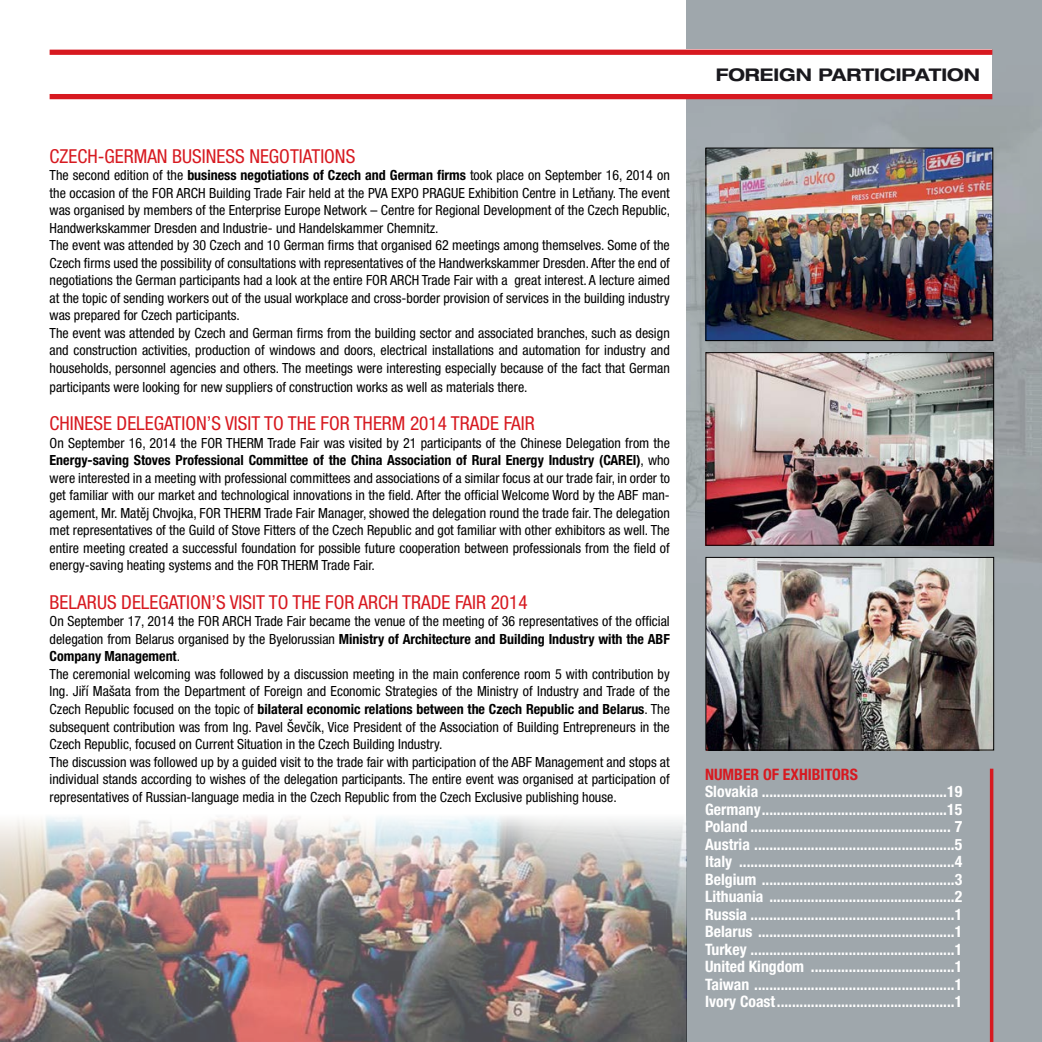
<style>
.page{position:relative;width:1042px;height:1042px;background:#fff}
.page>*{position:absolute;margin:0;border:0;box-sizing:border-box;transform-origin:0 0}
.t1{font:condensed 19.25px "Helvetica Neue LT Pro";color:#d71920}
.t2{font:700 expanded 17.5px "Helvetica Neue LT Pro";color:#19181d}
.t3{font:700 condensed 15.75px/17.5px "Helvetica Neue LT Pro";color:#fff;text-align:justify}
.t4{font:700 condensed 15.75px "Helvetica Neue LT Pro";color:#d71920}
.t5{font:condensed 14px/17.5px "Helvetica Neue LT Pro";color:#000}
.s1{font-weight:700}
</style>
<div class="page">
<img style="left:686px;top:0;width:356px;height:1042px">
<div style="left:50px;top:50px;width:942px;height:49px;background:#fff"></div>
<div style="left:50px;top:50px;width:942px;height:5px;background:#d71920"></div>
<div style="left:50px;top:94px;width:942px;height:5px;background:#d71920"></div>
<img style="left:707px;top:150px;width:284px;height:189px">
<div style="left:705px;top:148px;width:288px;height:193px;border:1px solid #000"></div>
<img style="left:707px;top:354px;width:285px;height:190px">
<div style="left:705px;top:352px;width:289px;height:194px;border:1px solid #000"></div>
<img style="left:707px;top:559px;width:285px;height:189px">
<div style="left:705px;top:557px;width:289px;height:193px;border:1px solid #000"></div>
<hr style="left:990px;top:768px;width:3px;height:274px;background:#d71920">
<img style="left:1px;top:817px;width:685px;height:225px">
<h1 class="t1" style="left:50px;top:145px;width:307px">CZECH-GERMAN BUSINESS NEGOTIATIONS</h1>
<p class="t5" style="left:50px;top:166px;width:622px">The second edition of the <span class="s1">business negotiations of Czech and German firms</span> took place on September 16, 2014 on the occasion of the FOR ARCH Building Trade Fair held at the PVA EXPO PRAGUE Exhibition Centre in Letňany. The event was organised by members of the Enterprise Europe Network – Centre for Regional Development of the Czech Republic, Handwerkskammer Dresden and Industrie- und Handelskammer Chemnitz.<br>The event was attended by 30 Czech and 10 German firms that organised 62 meetings among themselves. Some of the Czech firms used the possibility of consultations with representatives of the Handwerkskammer Dresden. After the end of negotiations the German participants had a look at the entire FOR ARCH Trade Fair with a great interest. A lecture aimed at the topic of sending workers out of the usual workplace and cross-border provision of services in the building industry was prepared for Czech participants.<br>The event was attended by Czech and German firms from the building sector and associated branches, such as design and construction activities, production of windows and doors, electrical installations and automation for industry and households, personnel agencies and others. The meetings were interesting especially because of the fact that German</p>
<p class="t5" style="left:50px;top:378px;width:479px">participants were looking for new suppliers of construction works as well as materials there.</p>
<h1 class="t1" style="left:50px;top:412px;width:487px">CHINESE DELEGATION’S VISIT TO THE FOR THERM 2014 TRADE FAIR</h1>
<p class="t5" style="left:50px;top:434px;width:622px;text-align:justify">On September 16, 2014 the FOR THERM Trade Fair was visited by 21 participants of the Chinese Delegation from the <span class="s1">Energy-saving Stoves Professional Committee of the China Association of Rural Energy Industry (CAREI)</span>, who were interested in a meeting with professional committees and associations of a similar focus at our trade fair, in order to get familiar with our market and technological innovations in the field. After the official Welcome Word by the ABF man&shy;agement, Mr. Matěj Chvojka, FOR THERM Trade Fair Manager, showed the delegation round the trade fair. The delegation met representatives of the Guild of Stove Fitters of the Czech Republic and got familiar with other exhibitors as well. The entire meeting created a successful foundation for possible future cooperation between professionals from the field of energy-saving heating systems and the FOR THERM Trade Fair.</p>
<h1 class="t1" style="left:50px;top:591px;width:479px">BELARUS DELEGATION’S VISIT TO THE FOR ARCH TRADE FAIR 2014</h1>
<p class="t5" style="left:50px;top:613px;width:622px">On September 17, 2014 the FOR ARCH Trade Fair became the venue of the meeting of 36 representatives of the official delegation from Belarus organised by the Byelorussian <span class="s1">Ministry of Architecture and Building Industry with the ABF Company Management</span>.<br>The ceremonial welcoming was followed by a discussion meeting in the main conference room 5 with contribution by Ing. Jiří Mašata from the Department of Foreign and Economic Strategies of the Ministry of Industry and Trade of the Czech Republic focused on the topic of <span class="s1">bilateral economic relations between the Czech Republic and Belarus</span>. The subsequent contribution was from Ing. Pavel Ševčík, Vice President of the Association of Building Entrepreneurs in the Czech Republic, focused on Current Situation in the Czech Building Industry.<br>The discussion was followed up by a guided visit to the trade fair with participation of the ABF Management and stops at individual stands according to wishes of the delegation participants. The entire event was organised at participation of representatives of Russian-language media in the Czech Republic from the Czech Exclusive publishing house.</p>
<p class="t2" style="left:716px;top:63px;width:266px">FOREIGN PARTICIPATION</p>
<p class="t4" style="left:705px;top:765px;width:154px">NUMBER OF EXHIBITORS</p>
<p class="t3" style="left:705px;top:783px;width:259px">Slovakia .................................................19<br>Germany.................................................15<br>Poland ..................................................... 7<br>Austria .....................................................5<br>Italy .........................................................4<br>Belgium ...................................................3<br>Lithuania .................................................2<br>Russia ......................................................1<br>Belarus ....................................................1<br>Turkey ......................................................1<br>United Kingdom ......................................1<br>Taiwan .....................................................1<br>Ivory Coast...............................................1</p>
</div>
